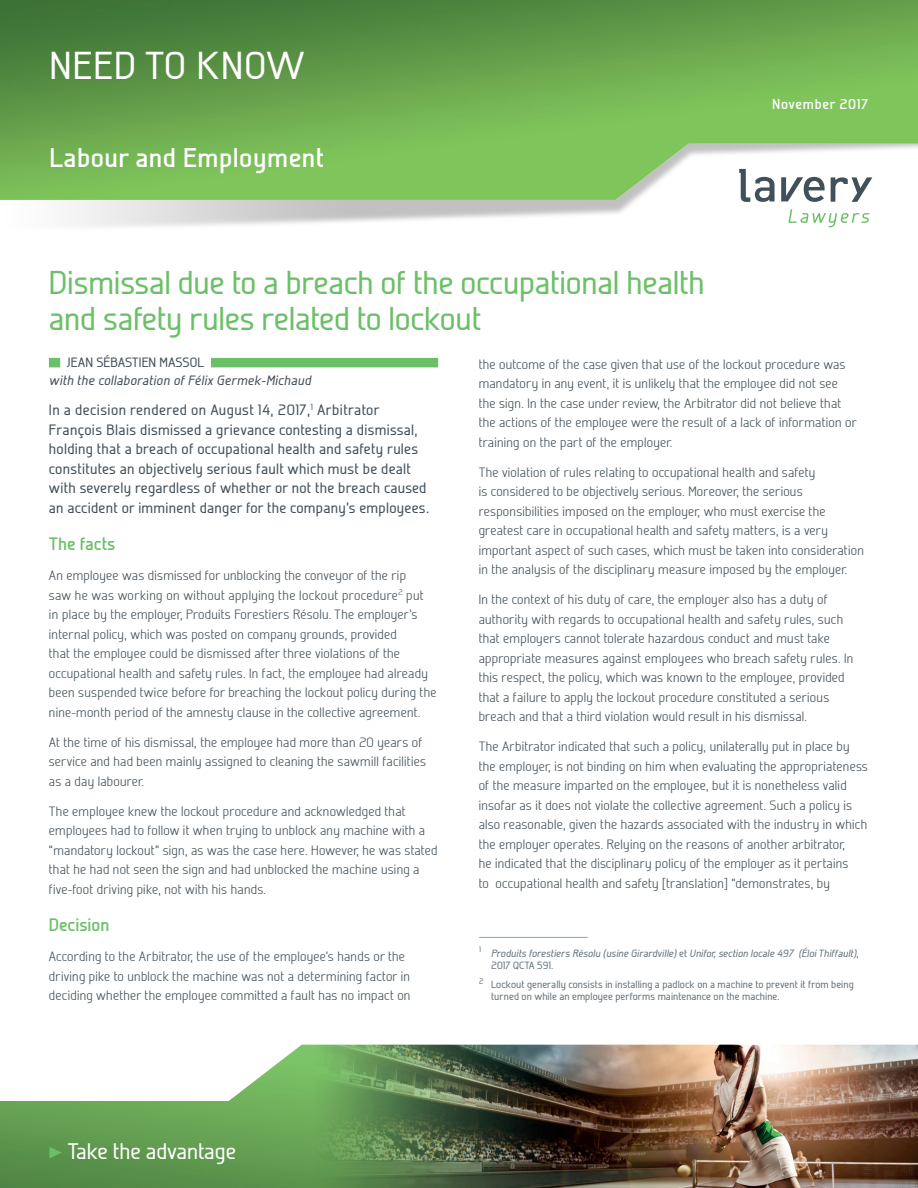
<style>
.page{position:relative;width:918px;height:1188px;background:#fff}
.page>*{position:absolute;margin:0;border:0;box-sizing:border-box;transform-origin:0 0}
.t1{font:500 38.85px "Galette";letter-spacing:.03em;color:#fff}
.TITRE{font:500 33px/36px "Galette";letter-spacing:-.005em;color:#6bc067}
.t2{font:700 27px "Galette";letter-spacing:.02em;color:#fff}
.t3{font:500 22.5px "Galette";color:#fff}
.SOUS_TITRE{font:700 18px "Galette";color:#6bc067}
.TEXTE_COURANT{font:500 15px/19.5px "Galette";letter-spacing:.02em;color:#424f58}
.t4{font:700 14.25px "Galette";letter-spacing:.05em;color:#fff}
.TEXTE_COURANT-2{font:300 13.5px/19.5px "Galette";letter-spacing:.02em;color:#424f58}
.COLLABORATEUR{font:italic 500 13.5px "Galette";letter-spacing:.025em;color:#424f58}
.AUTEUR{font:500 13.5px "Galette";letter-spacing:.01em;color:#424f58}
.FOOTNOTE{font:500 10.5px/12px "Galette";letter-spacing:.01em;color:#63717a}
.FOOTNOTE_1ere{font:italic 500 10.5px/12px "Galette";letter-spacing:.01em;color:#63717a}
.s1{font-style:normal}
</style>
<div class="page">
<img style="left:0;top:0;width:918px;height:200px">
<svg style="left:788px;top:209px;width:81px;height:18px"></svg>
<svg style="left:739px;top:169px;width:133px;height:33px"></svg>
<div style="left:49px;top:358px;width:389px;height:9px;background:#6bc067"></div>
<div style="left:60px;top:357px;width:151px;height:12px;background:#fff"></div>
<hr style="left:479px;top:937px;width:109px;height:1px;background:#6bc067">
<img style="left:0;top:1045px;width:918px;height:143px">
<svg style="left:50px;top:1147px;width:12px;height:12px"></svg>
<h1 class="t1" style="left:50px;top:41px;width:257px">NEED TO KNOW</h1>
<h3 class="t2" style="left:50px;top:140px;width:276px">Labour and Employment</h3>
<p class="t4" style="left:772px;top:95px;width:98px">November 2017</p>
<p class="TITRE" style="left:49px;top:264px;width:657px">Dismissal due to a breach of the occupational health and safety rules related to lockout</p>
<p class="AUTEUR" style="left:67px;top:354px;width:139px">JEAN SÉBASTIEN MASSOL</p>
<p class="COLLABORATEUR" style="left:49px;top:372px;width:264px">with the collaboration of Félix Germek-Michaud</p>
<p class="TEXTE_COURANT" style="left:49px;top:400px;width:382px">In a decision rendered on August 14, 2017,<sup>1</sup> Arbitrator François Blais dismissed a grievance contesting a dismissal, holding that a breach of occupational health and safety rules constitutes an objectively serious fault which must be dealt with severely regardless of whether or not the breach caused an accident or imminent danger for the company’s employees.</p>
<p class="SOUS_TITRE" style="left:49px;top:533px;width:68px">The facts</p>
<p class="TEXTE_COURANT-2" style="left:49px;top:566px;width:389px">An employee was dismissed for unblocking the conveyor of the rip<br>saw he was working on without applying the lockout procedure<sup>2</sup> put<br>in place by the employer, Produits Forestiers Résolu. The employer’s internal policy, which was posted on company grounds, provided<br>that the employee could be dismissed after three violations of the occupational health and safety rules. In fact, the employee had already been suspended twice before for breaching the lockout policy during the nine-month period of the amnesty clause in the collective agreement.</p>
<p class="TEXTE_COURANT-2" style="left:49px;top:732px;width:379px">At the time of his dismissal, the employee had more than 20 years of service and had been mainly assigned to cleaning the sawmill facilities as a day labourer.</p>
<p class="TEXTE_COURANT-2" style="left:49px;top:801px;width:390px">The employee knew the lockout procedure and acknowledged that employees had to follow it when trying to unblock any machine with a “mandatory lockout” sign, as was the case here. However, he was stated that he had not seen the sign and had unblocked the machine using a five-foot driving pike, not with his hands.</p>
<p class="SOUS_TITRE" style="left:49px;top:914px;width:62px">Decision</p>
<p class="TEXTE_COURANT-2" style="left:49px;top:947px;width:363px">According to the Arbitrator, the use of the employee’s hands or the driving pike to unblock the machine was not a determining factor in deciding whether the employee committed a fault has no impact on</p>
<p class="TEXTE_COURANT-2" style="left:479px;top:354px;width:380px">the outcome of the case given that use of the lockout procedure was mandatory in any event, it is unlikely that the employee did not see the sign. In the case under review, the Arbitrator did not believe that the actions of the employee were the result of a lack of information or training on the part of the employer.</p>
<p class="TEXTE_COURANT-2" style="left:479px;top:462px;width:387px">The violation of rules relating to occupational health and safety<br>is considered to be objectively serious. Moreover, the serious responsibilities imposed on the employer, who must exercise the greatest care in occupational health and safety matters, is a very important aspect of such cases, which must be taken into consideration in the analysis of the disciplinary measure imposed by the employer.</p>
<p class="TEXTE_COURANT-2" style="left:479px;top:590px;width:376px">In the context of his duty of care, the employer also has a duty of authority with regards to occupational health and safety rules, such that employers cannot tolerate hazardous conduct and must take appropriate measures against employees who breach safety rules. In this respect, the policy, which was known to the employee, provided that a failure to apply the lockout procedure constituted a serious breach and that a third violation would result in his dismissal.</p>
<p class="TEXTE_COURANT-2" style="left:479px;top:737px;width:391px">The Arbitrator indicated that such a policy, unilaterally put in place by the employer, is not binding on him when evaluating the appropriateness of the measure imparted on the employee, but it is nonetheless valid insofar as it does not violate the collective agreement. Such a policy is also reasonable, given the hazards associated with the industry in which the employer operates. Relying on the reasons of another arbitrator,<br>he indicated that the disciplinary policy of the employer as it pertains<br>to occupational health and safety [translation] “demonstrates, by</p>
<p class="FOOTNOTE_1ere" style="left:491px;top:947px;width:369px;text-indent:-12px"><sup>1</sup> Produits forestiers Résolu (usine Girardville) <span class="s1">et</span> Unifor, section locale 497 (Éloi Thiffault)<span class="s1">,<br>2017 QCTA 591.</span></p>
<p class="FOOTNOTE" style="left:491px;top:978px;width:364px;text-indent:-12px"><sup>2</sup> Lockout generally consists in installing a padlock on a machine to prevent it from being turned on while an employee performs maintenance on the machine.</p>
<h3 class="t3" style="left:68px;top:1137px;width:170px">Take the advantage</h3>
</div>
